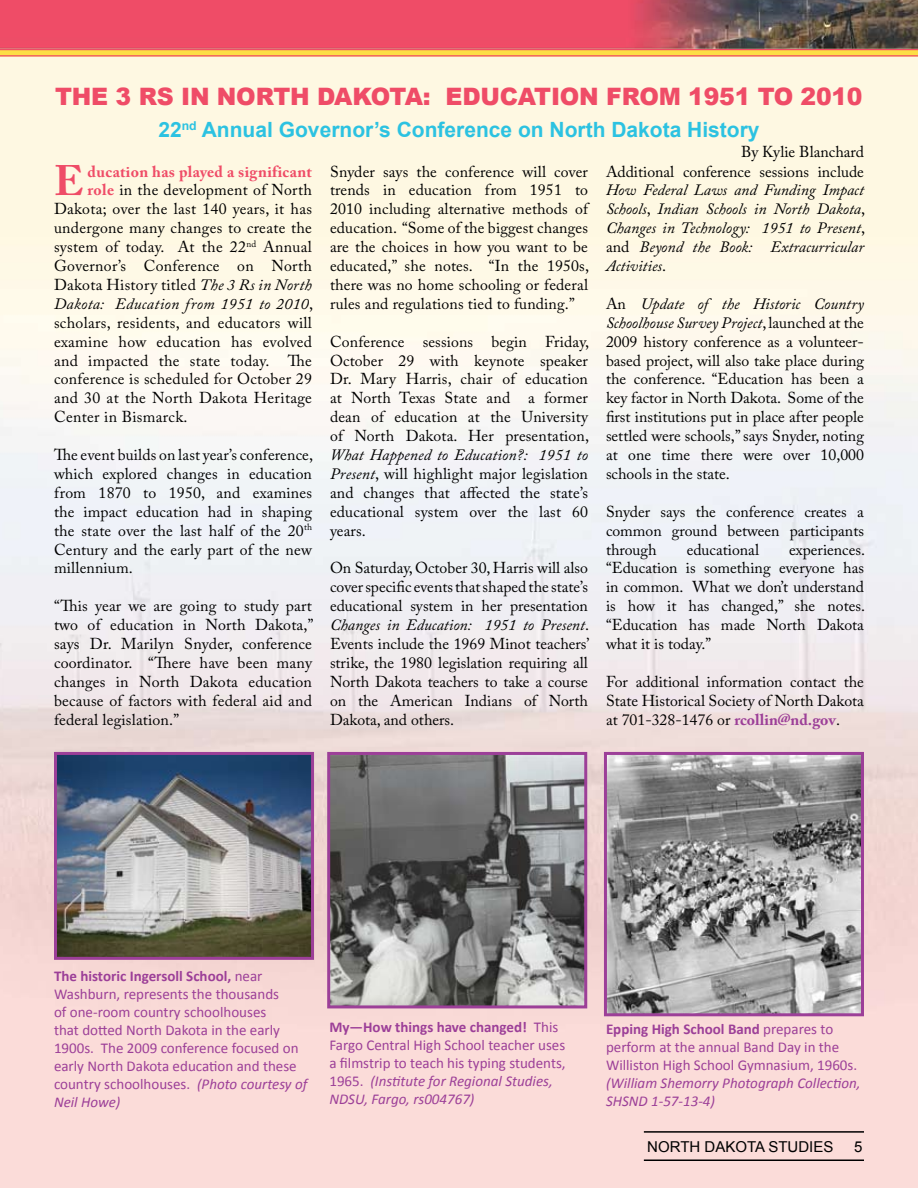
<style>
.page{position:relative;width:918px;height:1188px;background:#fff}
.page>*{position:absolute;margin:0;border:0;box-sizing:border-box;transform-origin:0 0}
.t1{font:700 42.3px "Adobe Caslon Pro";color:#ef4c67}
.t2{font:900 24px "Arial";letter-spacing:-.01em;color:#ef4c67}
.t3{font:700 21px "Arial";color:#2cc2e1}
.t4{font:15.75px/18.9px "Adobe Caslon Pro";letter-spacing:.01em;color:#000;text-align:justify}
.t5{font:italic 15.75px/18.9px "Adobe Caslon Pro";color:#000;text-align:justify}
.t6{font:italic 15.75px "Adobe Caslon Pro";letter-spacing:.02em;color:#000}
.t7{font:700 15.75px "Adobe Caslon Pro";letter-spacing:.02em;color:#ef4c67}
.t8{font:15px/18px "Calibri";color:#9c3f98}
.t9{font:italic 15px/18px "Calibri";color:#9c3f98}
.t10{font:15px "Arial";color:#000}
.s1{font-style:normal}
.s2{font-style:italic}
.s3{font-weight:700;color:#ef4c67}
.s4{font-weight:700;color:#9c3f98}
.s5{font-weight:700}
</style>
<div class="page">
<img style="left:0;top:0;width:918px;height:1188px">
<hr style="left:644px;top:1131px;width:220px;height:2px;background:#000">
<hr style="left:644px;top:1160px;width:220px;height:1px;background:#000">
<svg style="left:0;top:50px;width:918px;height:5px;background:#fcd746"></svg>
<hr style="left:0;top:49px;width:918px;height:1px;background:#ef4c67">
<hr style="left:0;top:55px;width:918px;height:1px;background:#ef4c67">
<img style="left:58px;top:756px;width:252px;height:200px">
<div style="left:54px;top:752px;width:260px;height:208px;border:3px solid #9c3f98"></div>
<img style="left:331px;top:756px;width:252px;height:248px">
<div style="left:327px;top:752px;width:260px;height:256px;border:3px solid #9c3f98"></div>
<img style="left:608px;top:756px;width:252px;height:256px">
<div style="left:604px;top:752px;width:260px;height:264px;border:3px solid #9c3f98"></div>
<h2 class="t2" style="left:55px;top:79px;width:809px">THE 3 RS IN NORTH DAKOTA: EDUCATION FROM 1951 TO 2010</h2>
<h3 class="t3" style="left:158px;top:116px;width:603px">22<sup>nd</sup> Annual Governor’s Conference on North Dakota History</h3>
<p class="t4" style="left:741px;top:142px;width:124px">By Kylie Blanchard</p>
<h1 class="t1" style="left:54px;top:156px;width:31px">E</h1>
<p class="t7" style="left:88px;top:162px;width:226px">ducation has played a significant</p>
<p class="t4" style="left:606px;top:162px;width:260px">Additional conference sessions include</p>
<p class="t5" style="left:606px;top:181px;width:261px">How Federal Laws and Funding Impact Schools<span class="s1">,</span> Indian Schools in North Dakota<span class="s1">, </span>Changes in Technology: 1951 to Present<span class="s1">, and</span> Beyond the Book: Extracurricular Activities<span class="s1">.</span></p>
<p class="t4" style="left:606px;top:294px;width:260px">An <span class="s2">Update of the Historic Country Schoolhouse Survey Project</span>, launched at the 2009 history conference as a volunteer&shy;based project, will also take place during the conference. “Education has been a key factor in North Dakota. Some of the first institutions put in place after people settled were schools,” says Snyder, noting at one time there were over 10,000 schools in the state.</p>
<p class="t4" style="left:606px;top:502px;width:260px">Snyder says the conference creates a common ground between participants through</p>
<p class="t4" style="left:330px;top:162px;width:261px">Snyder says the conference will cover trends in education from 1951 to 2010 including alternative methods of education. “Some of the biggest changes are the choices in how you want to be educated,” she notes. “In the 1950s, there was no home schooling or federal rules and regulations tied to funding.”</p>
<p class="t4" style="left:330px;top:332px;width:261px">Conference sessions begin Friday, October 29 with keynote speaker Dr. Mary Harris, chair of education at North Texas State and a former dean of education at the University of North Dakota. Her presentation,</p>
<p class="t4" style="left:330px;top:445px;width:260px"><span class="s2">What Happened to Education?: 1951 to Present</span>, will highlight major legislation and changes that affected the state’s educational system over the last 60 years.</p>
<p class="t4" style="left:330px;top:559px;width:261px">On Saturday, October 30, Harris will also cover specific events that shaped the state’s educational system in her presentation <span class="s2">Changes in Education: 1951 to Present</span>.<br>Events include the 1969 Minot teachers’ strike, the 1980 legislation requiring all North Dakota teachers to take a course on the American Indians of North Dakota, and others.</p>
<p class="t4" style="left:88px;top:181px;width:226px"><span class="s3">role</span> in the development of North</p>
<p class="t4" style="left:54px;top:199px;width:260px">Dakota; over the last 140 years, it has</p>
<p class="t4" style="left:54px;top:218px;width:259px">undergone many changes to create the</p>
<p class="t4" style="left:54px;top:237px;width:260px">system of today. At the 22<sup>nd</sup> Annual</p>
<p class="t4" style="left:54px;top:256px;width:260px">Governor’s Conference on North</p>
<p class="t4" style="left:54px;top:275px;width:259px">Dakota History titled <span class="s2">The 3 Rs in North</span></p>
<p class="t6" style="left:54px;top:294px;width:261px">Dakota: Education from 1951 to 2010<span class="s1">,</span></p>
<p class="t4" style="left:54px;top:313px;width:259px">scholars, residents, and educators will</p>
<p class="t4" style="left:54px;top:332px;width:260px">examine how education has evolved</p>
<p class="t4" style="left:54px;top:351px;width:259px">and impacted the state today. The</p>
<p class="t4" style="left:54px;top:370px;width:260px">conference is scheduled for October 29</p>
<p class="t4" style="left:54px;top:388px;width:259px">and 30 at the North Dakota Heritage</p>
<p class="t4" style="left:54px;top:407px;width:135px">Center in Bismarck.</p>
<p class="t4" style="left:54px;top:445px;width:261px">The event builds on last year’s conference, which explored changes in education from 1870 to 1950, and examines the impact education had in shaping the state over the last half of the 20<sup>th </sup>Century and the early part of the new millennium.</p>
<p class="t4" style="left:54px;top:596px;width:261px">“This year we are going to study part two of education in North Dakota,” says Dr. Marilyn Snyder, conference coordinator. “There have been many changes in North Dakota education because of factors with federal aid and federal legislation.”</p>
<p class="t4" style="left:687px;top:540px;width:74px">educational</p>
<p class="t4" style="left:606px;top:540px;width:261px;text-indent:183px">experiences. “Education is something everyone has in common. What we don’t understand is how it has changed,” she notes. “Education has made North Dakota what it is today.”</p>
<p class="t4" style="left:606px;top:672px;width:260px">For additional information contact the State Historical Society of North Dakota at 701-328-1476 or <span class="s4">rcollin@nd.gov</span>.</p>
<p class="t8" style="left:54px;top:966px;width:255px"><span class="s5">The historic Ingersoll School,</span> near Washburn, represents the thousands<br>of one-room country schoolhouses<br>that dotted North Dakota in the early 1900s. The 2009 conference focused on early North Dakota education and these country schoolhouses. <span class="s2">(Photo courtesy of Neil Howe)</span></p>
<p class="t8" style="left:329px;top:1017px;width:238px"><span class="s5">My—How things have changed!</span> This Fargo Central High School teacher uses a filmstrip to teach his typing students, 1965. <span class="s2">(Institute for Regional Studies, NDSU, Fargo, rs004767)</span></p>
<p class="t8" style="left:606px;top:1020px;width:253px"><span class="s5">Epping High School Band</span> prepares to perform at the annual Band Day in the<br>Williston High School Gymnasium, 1960s.</p>
<p class="t9" style="left:606px;top:1074px;width:256px">(William Shemorry Photograph Collection,<br>SHSND 1-57-13-4)</p>
<p class="t10" style="left:647px;top:1137px;width:188px">NORTH DAKOTA STUDIES</p>
</div>
